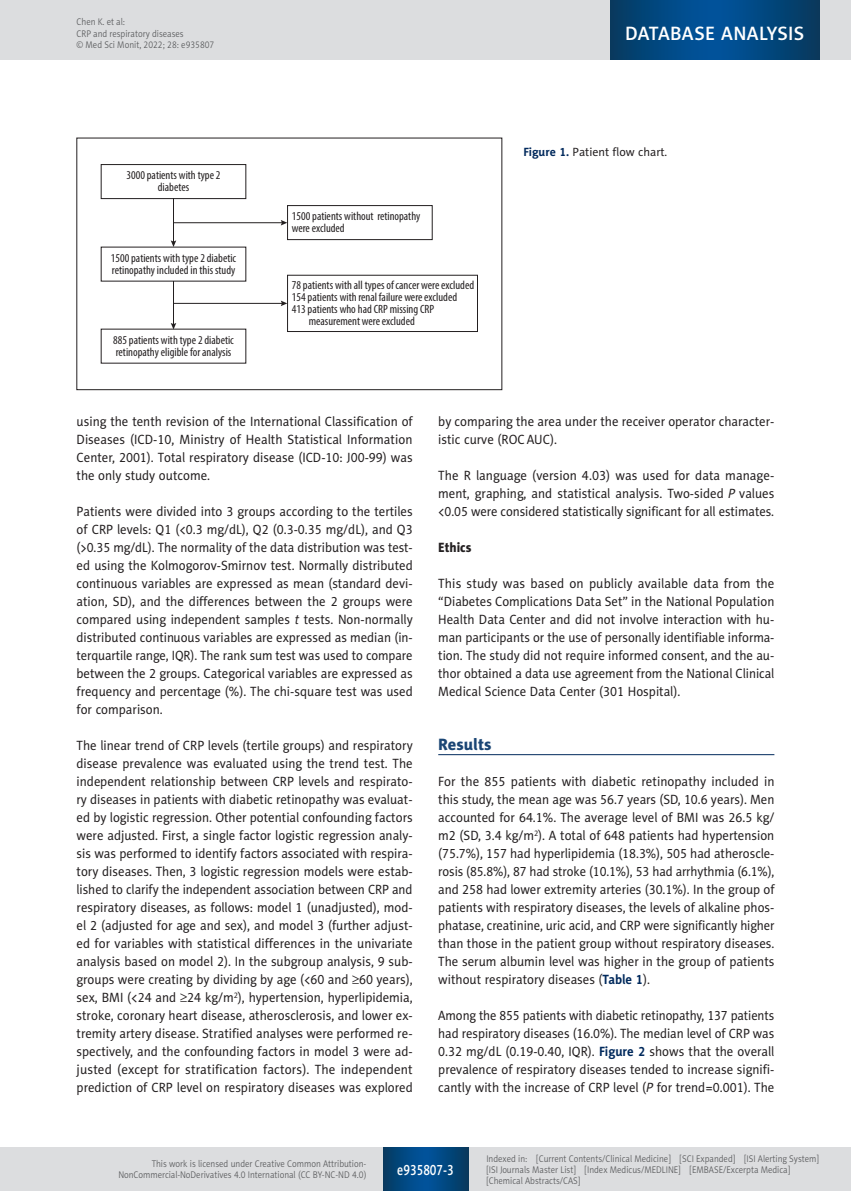
<style>
.page{position:relative;width:851px;height:1191px;background:#fff}
.page>*{position:absolute;margin:0;border:0;box-sizing:border-box;transform-origin:0 0}
.t1{font:19.5px "Naomi Sans EFN Medium";letter-spacing:.01em;color:#fff}
.MSM_Headline_1{font:16.5px "Naomi Sans EFN Heavy";color:#1a4574}
.MSM_e-PAGINA{font:15px "Naomi Sans EFN Medium";color:#fff;scale:.8 1}
.MSM_Body{font:13.5px/18px "Naomi Sans EFN";color:#231f20;text-align:justify;scale:.95 1}
.MSM_Body-2{font:13.5px/18px "Naomi Sans EFN";color:#231f20;text-align:justify;scale:.96 1}
.MSM_Body-3{font:13.5px/18px "Naomi Sans EFN";color:#231f20;text-align:justify;scale:.93 1}
.MSM_Headline_2{font:13.5px "Naomi Sans EFN Heavy";color:#231f20;scale:.95 1}
.t2{font:condensed 12px/12px "Myriad Pro";color:#231f20}
.MSM_Rycina_tytul{font:12px "Naomi Sans EFN";color:#231f20}
.MSM_pagina_zywa{font:9.75px/11.2px "Naomi Sans EFN Light";color:#57585a;scale:.9 1}
.MSM_pagina_sygnatura{font:9.75px "Naomi Sans EFN Light";color:#57585a;scale:.9 1}
.s1{font-weight:700;color:#00295c}
.s2{font-style:italic}
.s3{font-family:"Standard Sym L"}
</style>
<div class="page">
<hr style="left:438px;top:754px;width:336px;height:1px;background:#00295c">
<div style="left:287px;top:275px;width:191px;height:57px;border:1px solid #231f20"></div>
<svg style="left:101px;top:164px;width:332px;height:199px"></svg>
<div style="left:77px;top:138px;width:425px;height:252px;border:1px solid #231f20"></div>
<div style="left:0;top:1148px;width:850px;height:43px;background:#dcdddf"></div>
<svg style="left:383px;top:1147px;width:85px;height:43px;background:#02477e"></svg>
<div style="left:0;top:0;width:850px;height:60px;background:#dcdddf"></div>
<svg style="left:610px;top:0;width:209px;height:60px;background:#02477e"></svg>
<p class="MSM_pagina_zywa" style="left:77px;top:16px;width:120px">Chen K. et al:<br>CRP and respiratory diseases</p>
<p class="MSM_pagina_sygnatura" style="left:77px;top:39px;width:154px">© Med Sci Monit, 2022; 28: e935807</p>
<p class="t2" style="left:126px;top:169px;width:96px;text-align:center">3000 patients with type 2 diabetes</p>
<p class="t2" style="left:111px;top:251px;width:127px">1500 patients with type 2 diabetic retinopathy included in this study</p>
<p class="t2" style="left:113px;top:333px;width:122px">885 patients with type 2 diabetic retinopathy eligible for analysis</p>
<p class="t2" style="left:292px;top:210px;width:130px">1500 patients without retinopathy were excluded</p>
<p class="t2" style="left:292px;top:279px;width:184px">78 patients with all types of cancer were excluded</p>
<p class="t2" style="left:292px;top:291px;width:167px">154 patients with renal failure were excluded</p>
<p class="t2" style="left:292px;top:303px;width:144px">413 patients who had CRP missing CRP</p>
<p class="t2" style="left:309px;top:315px;width:107px">measurement were excluded</p>
<h1 class="t1" style="left:625px;top:22px;width:180px">DATABASE ANALYSIS</h1>
<p class="MSM_Rycina_tytul" style="left:523px;top:145px;width:145px"><span class="s1">Figure 1.</span> Patient flow chart.</p>
<p class="MSM_Body" style="left:77px;top:412px;width:355px">using the tenth revision of the International Classification of Diseases (ICD-10, Ministry of Health Statistical Information Center, 2001). Total respiratory disease (ICD-10: J00-99) was the only study outcome.</p>
<p class="MSM_Body" style="left:77px;top:502px;width:355px">Patients were divided into 3 groups according to the tertiles of CRP levels: Q1 (&lt;0.3 mg/dL), Q2 (0.3-0.35 mg/dL), and Q3 (&gt;0.35 mg/dL). The normality of the data distribution was test&shy;ed using the Kolmogorov-Smirnov test. Normally distributed continuous variables are expressed as mean (standard devi&shy;ation, SD), and the differences between the 2 groups were compared using independent samples <span class="s2">t</span> tests. Non-normally distributed continuous variables are expressed as median (in&shy;terquartile range, IQR). The rank sum test was used to compare between the 2 groups. Categorical variables are expressed as frequency and percentage (%). The chi-square test was used for comparison.</p>
<p class="MSM_Body" style="left:77px;top:736px;width:355px">The linear trend of CRP levels (tertile groups) and respiratory disease prevalence was evaluated using the trend test. The independent relationship between CRP levels and respirato&shy;ry diseases in patients with diabetic retinopathy was evaluat&shy;ed by logistic regression. Other potential confounding factors were adjusted. First, a single factor logistic regression analy&shy;sis was performed to identify factors associated with respira&shy;tory diseases. Then, 3 logistic regression models were estab&shy;lished to clarify the independent association between CRP and respiratory diseases, as follows: model 1 (unadjusted), mod&shy;el 2 (adjusted for age and sex), and model 3 (further adjust&shy;ed for variables with statistical differences in the univariate analysis based on model 2). In the subgroup analysis, 9 sub&shy;groups were creating by dividing by age (&lt;60 and <span class="s3">³</span>60 years), sex, BMI (&lt;24 and <span class="s3">³</span>24 kg/m<sup>2</sup>), hypertension, hyperlipidemia, stroke, coronary heart disease, atherosclerosis, and lower ex&shy;tremity artery disease. Stratified analyses were performed re&shy;spectively, and the confounding factors in model 3 were ad&shy;justed (except for stratification factors). The independent prediction of CRP level on respiratory diseases was explored</p>
<p class="MSM_Body" style="left:438px;top:412px;width:355px">by comparing the area under the receiver operator character&shy;istic curve (ROC AUC).</p>
<p class="MSM_Body-2" style="left:438px;top:466px;width:351px">The R language (version 4.03) was used for data manage&shy;ment, graphing, and statistical analysis. Two-sided <span class="s2">P</span> values &lt;0.05 were considered statistically significant for all estimates.</p>
<p class="MSM_Headline_2" style="left:438px;top:539px;width:36px">Ethics</p>
<p class="MSM_Body-2" style="left:438px;top:574px;width:352px">This study was based on publicly available data from the “Diabetes Complications Data Set” in the National Population Health Data Center and did not involve interaction with hu&shy;man participants or the use of personally identifiable informa&shy;tion. The study did not require informed consent, and the au&shy;thor obtained a data use agreement from the National Clinical Medical Science Data Center (301 Hospital).</p>
<p class="MSM_Headline_1" style="left:438px;top:734px;width:55px">Results</p>
<p class="MSM_Body-2" style="left:438px;top:772px;width:352px">For the 855 patients with diabetic retinopathy included in this study, the mean age was 56.7 years (SD, 10.6 years). Men accounted for 64.1%. The average level of BMI was 26.5 kg/ m2 (SD, 3.4 kg/m<sup>2</sup>). A total of 648 patients had hypertension (75.7%), 157 had hyperlipidemia (18.3%), 505 had atheroscle&shy;rosis (85.8%), 87 had stroke (10.1%), 53 had arrhythmia (6.1%), and 258 had lower extremity arteries (30.1%). In the group of patients with respiratory diseases, the levels of alkaline phos&shy;phatase, creatinine, uric acid, and CRP were significantly higher than those in the patient group without respiratory diseases.<br>The serum albumin level was higher in the group of patients without respiratory diseases (<span class="s1">Table 1</span>).</p>
<p class="MSM_Body-3" style="left:438px;top:1006px;width:363px">Among the 855 patients with diabetic retinopathy, 137 patients had respiratory diseases (16.0%). The median level of CRP was 0.32 mg/dL (0.19-0.40, IQR). <span class="s1">Figure 2</span> shows that the overall prevalence of respiratory diseases tended to increase signifi&shy;cantly with the increase of CRP level (<span class="s2">P</span> for trend=0.001). The</p>
<p class="MSM_pagina_zywa" style="left:118px;top:1158px;width:277px;text-align:right">This work is licensed under Creative Common Attribution-<br>NonCommercial-NoDerivatives 4.0 International (CC BY-NC-ND 4.0)</p>
<p class="MSM_e-PAGINA" style="left:397px;top:1160px;width:72px">e935807-3</p>
<p class="MSM_pagina_zywa" style="left:486px;top:1152px;width:371px">Indexed in: [Current Contents/Clinical Medicine] [SCI Expanded] [ISI Alerting System] [ISI Journals Master List] [Index Medicus/MEDLINE] [EMBASE/Excerpta Medica] [Chemical Abstracts/CAS]</p>
</div>
